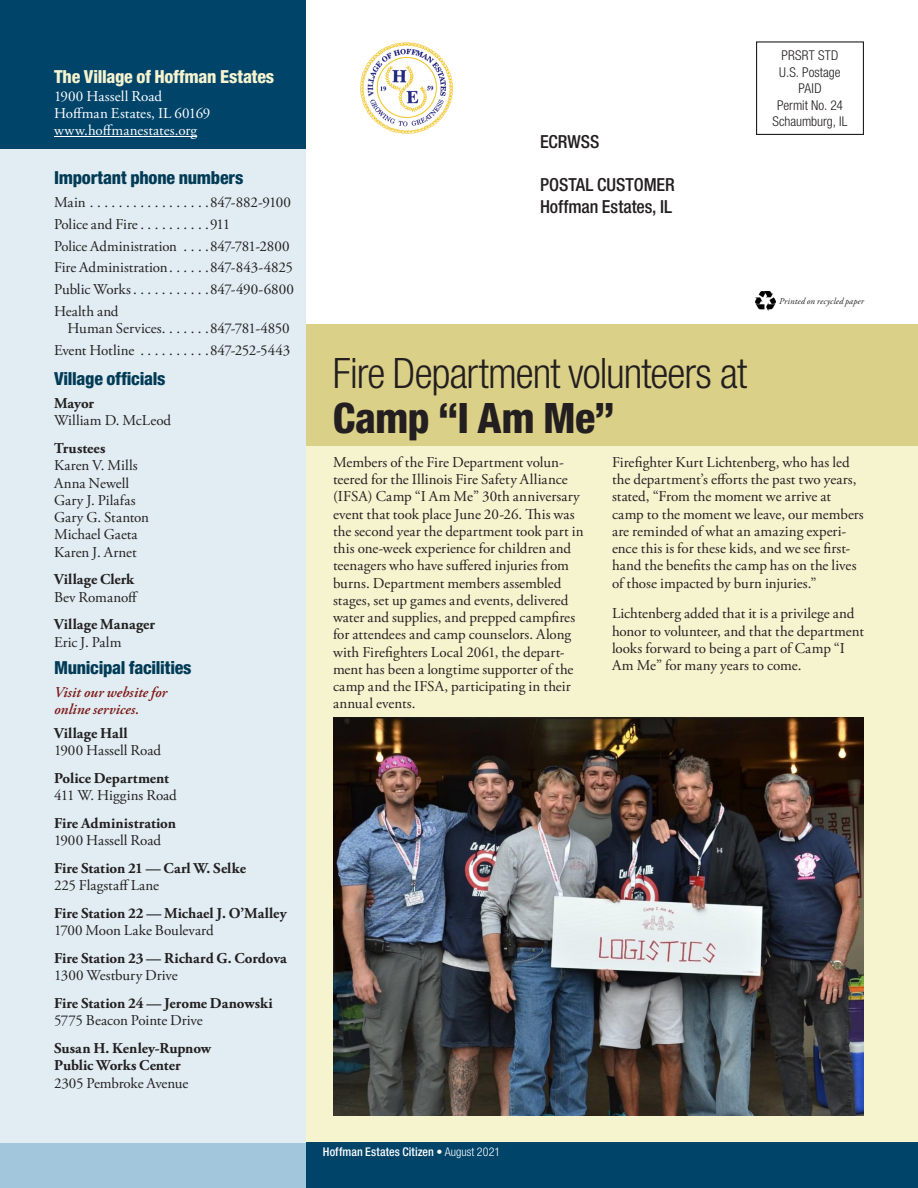
<style>
.page{position:relative;width:918px;height:1188px;background:#fff}
.page>*{position:absolute;margin:0;border:0;box-sizing:border-box;transform-origin:0 0}
._01A-headline_A{font:300 condensed 42px/45px "Helvetica Neue LT Std";letter-spacing:-.02em;color:#231f20}
._07-body_head_A{font:800 condensed 18px "Helvetica Neue LT Std";letter-spacing:-.015em;color:#013b56}
._05-body{font:500 condensed 18px "Helvetica Neue LT Std";color:#231f20}
._07-body_head_A-2{font:800 condensed 18px "Helvetica Neue LT Std";letter-spacing:-.01em;color:#f6f3cf}
._05-body-2{font:15px/17.2px "Adobe Garamond Pro";color:#231f20}
._05-body-3{font:700 15px/17.2px "Adobe Garamond Pro";color:#231f20}
._05-body-4{font:15px/17.2px "Adobe Garamond Pro";letter-spacing:.005em;color:#fff}
._05-body-5{font:italic 600 15px/17.2px "Adobe Garamond Pro";color:#7e1815}
._05-body-6{font:15px "Adobe Garamond Pro";letter-spacing:-.02em;color:#231f20}
._05-body-7{font:15px "Adobe Garamond Pro";letter-spacing:-.03em;color:#231f20}
.t1{font:300 condensed 13.5px "Helvetica Neue LT Std";color:#231f20}
.t2{font:300 condensed 13.5px "Helvetica Neue LT Std";letter-spacing:.02em;color:#231f20}
._05-body-8{font:500 condensed 12px "Helvetica Neue LT Std";letter-spacing:.01em;color:#fff}
._05-body-9{font:italic 9px "Adobe Garamond Pro";letter-spacing:.02em;color:#231f20}
.s1{font-weight:800}
.s2{font-weight:300}
</style>
<div class="page">
<div style="left:306px;top:361px;width:612px;height:783px;background:#f6f3cf"></div>
<div style="left:0;top:1143px;width:918px;height:45px;background:#00446a"></div>
<div style="left:0;top:0;width:306px;height:1188px;background:#e1edf3"></div>
<div style="left:0;top:1143px;width:306px;height:45px;background:#a2c6db"></div>
<div style="left:306px;top:324px;width:612px;height:122px;background:#dbd087"></div>
<div style="left:0;top:0;width:306px;height:148px;background:#00446a"></div>
<hr style="left:54px;top:136px;width:143px;height:1px;background:#fff">
<div style="left:756px;top:41px;width:108px;height:94px;border:1px solid #231f20"></div>
<img style="left:360px;top:42px;width:94px;height:92px">
<img style="left:756px;top:291px;width:19px;height:19px">
<img style="left:333px;top:717px;width:531px;height:399px">
<p class="_07-body_head_A-2" style="left:54px;top:66px;width:222px">The Village of Hoffman Estates</p>
<p class="_05-body-4" style="left:54px;top:88px;width:158px">1900 Hassell Road<br>Hoffman Estates, IL 60169 www.hoffmanestates.org</p>
<p class="_07-body_head_A" style="left:54px;top:166px;width:191px">Important phone numbers</p>
<p class="_05-body-2" style="left:54px;top:194px;width:37px">Main.................</p>
<p class="_05-body-6" style="left:210px;top:193px;width:82px">847-882-9100</p>
<p class="_05-body-2" style="left:54px;top:216px;width:89px">Police and Fire..........</p>
<p class="_05-body-2" style="left:210px;top:216px;width:22px">911</p>
<p class="_05-body-2" style="left:54px;top:238px;width:131px">Police Administration ....</p>
<p class="_05-body-2" style="left:210px;top:238px;width:81px">847-781-2800</p>
<p class="_05-body-2" style="left:54px;top:260px;width:118px">Fire Administration......</p>
<p class="_05-body-2" style="left:210px;top:260px;width:84px">847-843-4825</p>
<p class="_05-body-2" style="left:54px;top:281px;width:82px">Public Works...........</p>
<p class="_05-body-2" style="left:210px;top:281px;width:85px">847-490-6800</p>
<p class="_05-body-2" style="left:68px;top:303px;width:99px;text-indent:-14px">Health and<br>Human Services.......</p>
<p class="_05-body-7" style="left:210px;top:319px;width:81px">847-781-4850</p>
<p class="_05-body-2" style="left:54px;top:342px;width:88px">Event Hotline ..........</p>
<p class="_05-body-2" style="left:210px;top:342px;width:82px">847-252-5443</p>
<p class="_07-body_head_A" style="left:54px;top:367px;width:113px">Village officials</p>
<p class="_05-body-3" style="left:54px;top:395px;width:42px">Mayor</p>
<p class="_05-body-2" style="left:54px;top:413px;width:119px">William D. McLeod</p>
<p class="_05-body-3" style="left:54px;top:440px;width:53px">Trustees</p>
<p class="_05-body-2" style="left:54px;top:458px;width:85px">Karen V. Mills</p>
<p class="_05-body-2" style="left:54px;top:475px;width:77px">Anna Newell</p>
<p class="_05-body-2" style="left:54px;top:492px;width:83px">Gary J. Pilafas</p>
<p class="_05-body-2" style="left:54px;top:509px;width:97px">Gary G. Stanton</p>
<p class="_05-body-2" style="left:54px;top:527px;width:85px">Michael Gaeta</p>
<p class="_05-body-2" style="left:54px;top:544px;width:84px">Karen J. Arnet</p>
<p class="_05-body-3" style="left:54px;top:571px;width:82px">Village Clerk</p>
<p class="_05-body-2" style="left:54px;top:589px;width:86px">Bev Romanoff</p>
<p class="_05-body-3" style="left:54px;top:616px;width:103px">Village Manager</p>
<p class="_05-body-2" style="left:54px;top:634px;width:69px">Eric J. Palm</p>
<p class="_07-body_head_A" style="left:54px;top:656px;width:139px">Municipal facilities</p>
<p class="_05-body-5" style="left:54px;top:684px;width:115px">Visit our website for online services.</p>
<p class="_05-body-3" style="left:54px;top:725px;width:75px">Village Hall</p>
<p class="_05-body-2" style="left:54px;top:743px;width:109px">1900 Hassell Road</p>
<p class="_05-body-3" style="left:54px;top:770px;width:117px">Police Department</p>
<p class="_05-body-2" style="left:54px;top:788px;width:124px">411 W. Higgins Road</p>
<p class="_05-body-3" style="left:54px;top:815px;width:124px">Fire Administration</p>
<p class="_05-body-2" style="left:54px;top:833px;width:109px">1900 Hassell Road</p>
<p class="_05-body-3" style="left:54px;top:860px;width:194px">Fire Station 21 — Carl W. Selke</p>
<p class="_05-body-2" style="left:54px;top:878px;width:107px">225 Flagstaff Lane</p>
<p class="_05-body-3" style="left:54px;top:905px;width:234px">Fire Station 22 — Michael J. O’Malley</p>
<p class="_05-body-2" style="left:54px;top:923px;width:161px">1700 Moon Lake Boulevard</p>
<p class="_05-body-3" style="left:54px;top:950px;width:234px">Fire Station 23 — Richard G. Cordova</p>
<p class="_05-body-2" style="left:54px;top:968px;width:125px">1300 Westbury Drive</p>
<p class="_05-body-3" style="left:54px;top:995px;width:220px">Fire Station 24 — Jerome Danowski</p>
<p class="_05-body-2" style="left:54px;top:1013px;width:150px">5775 Beacon Pointe Drive</p>
<p class="_05-body-3" style="left:54px;top:1040px;width:159px">Susan H. Kenley-Rupnow<br>Public Works Center</p>
<p class="_05-body-2" style="left:54px;top:1075px;width:136px">2305 Pembroke Avenue</p>
<p class="_05-body" style="left:540px;top:131px;width:61px">ECRWSS</p>
<p class="_05-body" style="left:540px;top:174px;width:136px">POSTAL CUSTOMER</p>
<p class="_05-body" style="left:540px;top:196px;width:134px">Hoffman Estates, IL</p>
<p class="t2" style="left:782px;top:48px;width:58px">PRSRT STD</p>
<p class="t1" style="left:779px;top:64px;width:63px">U. S. Postage</p>
<p class="t1" style="left:798px;top:81px;width:25px">PAID</p>
<p class="t1" style="left:777px;top:97px;width:67px">Permit No. 24</p>
<p class="t1" style="left:772px;top:114px;width:77px">Schaumburg, IL</p>
<p class="_01A-headline_A" style="left:333px;top:350px;width:416px">Fire Department volunteers at<br><span class="s1">Camp “I Am Me”</span></p>
<p class="_05-body-9" style="left:779px;top:296px;width:86px">Printed on recycled paper</p>
<p class="_05-body-2" style="left:333px;top:454px;width:252px">Members of the Fire Department volun&shy;teered for the Illinois Fire Safety Alliance (IFSA) Camp “I Am Me” 30th anniversary event that took place June 20-26. This was the second year the department took part in this one-week experience for children and teenagers who have suffered injuries from burns. Department members assembled stages, set up games and events, delivered water and supplies, and prepped campfires for attendees and camp counselors. Along with Firefighters Local 2061, the depart&shy;ment has been a longtime supporter of the camp and the IFSA, participating in their annual events.</p>
<p class="_05-body-2" style="left:612px;top:454px;width:253px">Firefighter Kurt Lichtenberg, who has led the department’s efforts the past two years, stated, “From the moment we arrive at camp to the moment we leave, our members are reminded of what an amazing experi&shy;ence this is for these kids, and we see first&shy;hand the benefits the camp has on the lives of those impacted by burn injuries.”</p>
<p class="_05-body-2" style="left:612px;top:606px;width:253px">Lichtenberg added that it is a privilege and honor to volunteer, and that the department looks forward to being a part of Camp “I Am Me” for many years to come.</p>
<p class="_05-body-8" style="left:323px;top:1145px;width:179px">Hoffman Estates Citizen <span class="s2">• August 2021</span></p>
</div>
